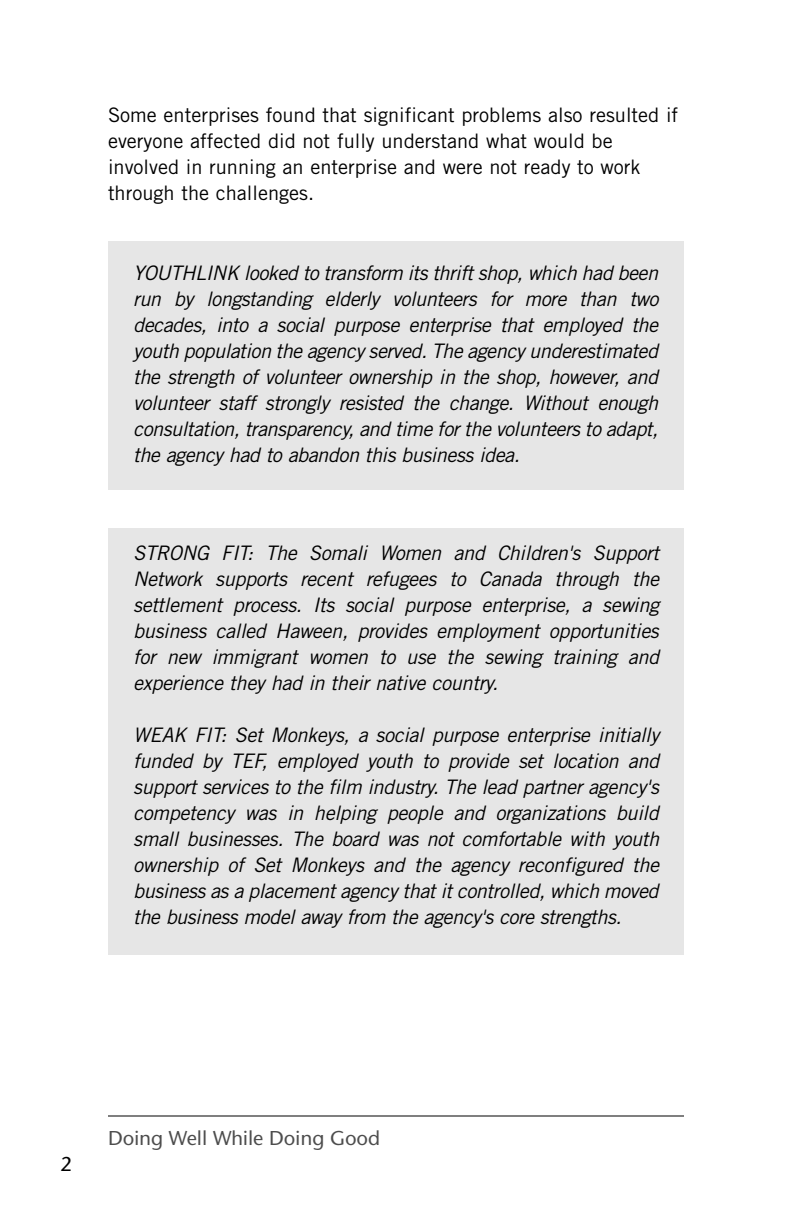
<style>
.page{position:relative;width:792px;height:1224px;background:#fff}
.page>*{position:absolute;margin:0;border:0;box-sizing:border-box;transform-origin:0 0}
.t1{font:italic 20px/26px "Trade Gothic";letter-spacing:-.025em;color:#000;text-align:justify}
.t2{font:20px/26px "Trade Gothic";color:#000}
.t3{font:500 20px "Stone Sans ITC";color:#4d4d4d}
.t4{font:500 20px "Stone Sans ITC";color:#000}
</style>
<div class="page">
<div style="left:108px;top:529px;width:576px;height:426px;background:#e6e6e6"></div>
<div style="left:108px;top:241px;width:576px;height:249px;background:#e6e6e6"></div>
<hr style="left:108px;top:1116px;width:576px;height:1px;background:#000">
<p class="t2" style="left:108px;top:104px;width:572px">Some enterprises found that significant problems also resulted if everyone affected did not fully understand what would be involved in running an enterprise and were not ready to work through the challenges.</p>
<p class="t1" style="left:133px;top:262px;width:527px">YOUTHLINK looked to transform its thrift shop, which had been run by longstanding elderly volunteers for more than two decades, into a social purpose enterprise that employed the youth population the agency served. The agency underestimated the strength of volunteer ownership in the shop, however, and volunteer staff strongly resisted the change. Without enough consultation, transparency, and time for the volunteers to adapt, the agency had to abandon this business idea.</p>
<p class="t1" style="left:133px;top:542px;width:528px">STRONG FIT: The Somali Women and Children's Support Network supports recent refugees to Canada through the settlement process. Its social purpose enterprise, a sewing business called Haween, provides employment opportunities for new immigrant women to use the sewing training and experience they had in their native country.</p>
<p class="t1" style="left:133px;top:724px;width:528px">WEAK FIT: Set Monkeys, a social purpose enterprise initially funded by TEF, employed youth to provide set location and support services to the film industry. The lead partner agency's competency was in helping people and organizations build small businesses. The board was not comfortable with youth ownership of Set Monkeys and the agency reconfigured the business as a placement agency that it controlled, which moved the business model away from the agency's core strengths.</p>
<p class="t4" style="left:61px;top:1156px;width:13px">2</p>
<p class="t3" style="left:108px;top:1130px;width:274px">Doing Well While Doing Good</p>
</div>
